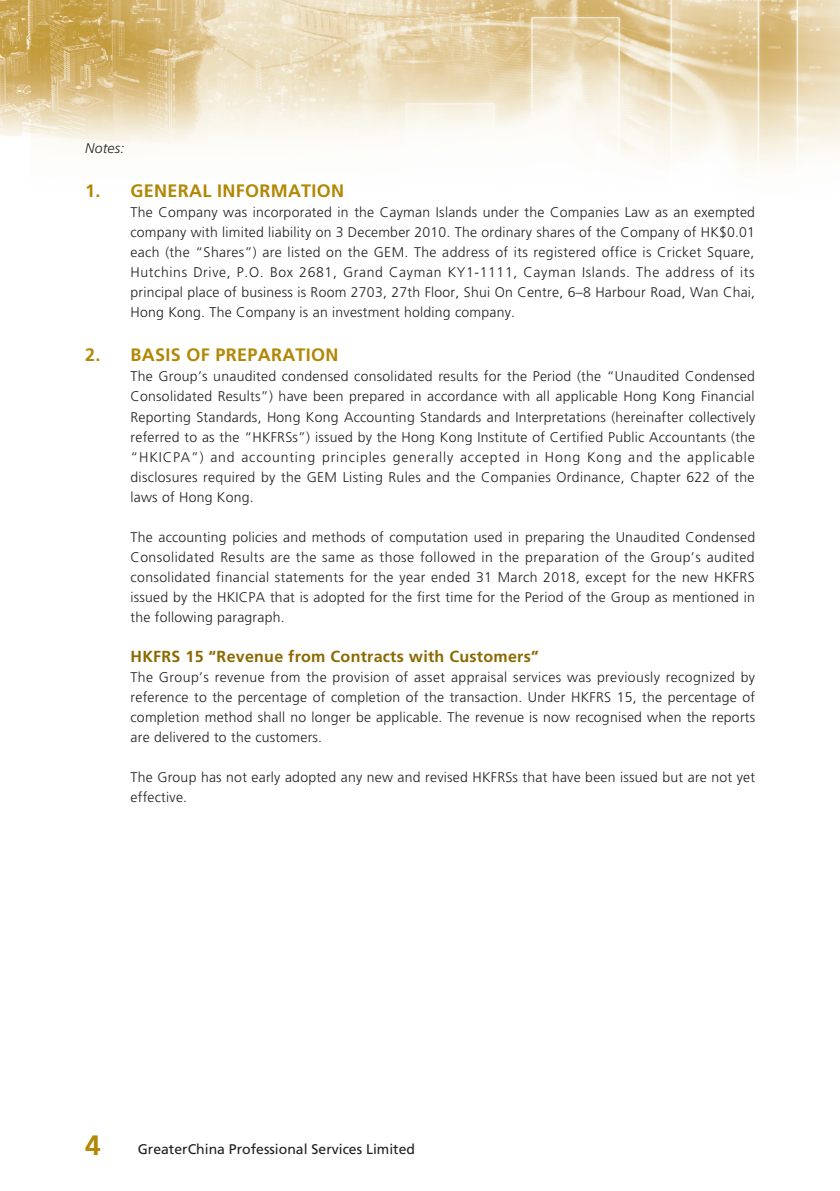
<style>
.page{position:relative;width:840px;height:1191px;background:#fff}
.page>*{position:absolute;margin:0;border:0;box-sizing:border-box;transform-origin:0 0}
.t1{font:700 28px "Frutiger LT Std";color:#b28705}
._07_NH1{font:700 18px "Frutiger LT Std";letter-spacing:.015em;color:#b28705}
._08_NH2{font:700 16px "Frutiger LT Std";letter-spacing:.015em;color:#8b6900}
._06_Notes{font:300 14px/20px "Frutiger LT Std";letter-spacing:.015em;color:#231f20;text-align:justify}
.t2{font:14px "Frutiger LT Std";color:#231f20}
._06_Notes-2{font:italic 300 14px "Frutiger LT Std";letter-spacing:.015em;color:#231f20}
</style>
<div class="page">
<img style="left:0;top:0;width:839px;height:171px">
<p class="_06_Notes-2" style="left:85px;top:140px;width:41px">Notes:</p>
<p class="_07_NH1" style="left:85px;top:181px;width:260px">1. GENERAL INFORMATION</p>
<p class="_06_Notes" style="left:130px;top:203px;width:625px">The Company was incorporated in the Cayman Islands under the Companies Law as an exempted company with limited liability on 3 December 2010. The ordinary shares of the Company of HK$0.01 each (the “Shares”) are listed on the GEM. The address of its registered office is Cricket Square, Hutchins Drive, P.O. Box 2681, Grand Cayman KY1-1111, Cayman Islands. The address of its principal place of business is Room 2703, 27th Floor, Shui On Centre, 6–8 Harbour Road, Wan Chai, Hong Kong. The Company is an investment holding company.</p>
<p class="_07_NH1" style="left:85px;top:345px;width:255px">2. BASIS OF PREPARATION</p>
<p class="_06_Notes" style="left:130px;top:367px;width:626px">The Group’s unaudited condensed consolidated results for the Period (the “Unaudited Condensed Consolidated Results”) have been prepared in accordance with all applicable Hong Kong Financial Reporting Standards, Hong Kong Accounting Standards and Interpretations (hereinafter collectively referred to as the “HKFRSs”) issued by the Hong Kong Institute of Certified Public Accountants (the “HKICPA”) and accounting principles generally accepted in Hong Kong and the applicable disclosures required by the GEM Listing Rules and the Companies Ordinance, Chapter 622 of the laws of Hong Kong.</p>
<p class="_06_Notes" style="left:130px;top:527px;width:626px">The accounting policies and methods of computation used in preparing the Unaudited Condensed Consolidated Results are the same as those followed in the preparation of the Group’s audited consolidated financial statements for the year ended 31 March 2018, except for the new HKFRS issued by the HKICPA that is adopted for the first time for the Period of the Group as mentioned in the following paragraph.</p>
<p class="_08_NH2" style="left:130px;top:646px;width:409px">HKFRS 15 “Revenue from Contracts with Customers”</p>
<p class="_06_Notes" style="left:130px;top:667px;width:626px">The Group’s revenue from the provision of asset appraisal services was previously recognized by reference to the percentage of completion of the transaction. Under HKFRS 15, the percentage of completion method shall no longer be applicable. The revenue is now recognised when the reports are delivered to the customers.</p>
<p class="_06_Notes" style="left:130px;top:767px;width:625px">The Group has not early adopted any new and revised HKFRSs that have been issued but are not yet effective.</p>
<h1 class="t1" style="left:85px;top:1129px;width:17px">4</h1>
<p class="t2" style="left:138px;top:1140px;width:278px">GreaterChina Professional Services Limited</p>
</div>
